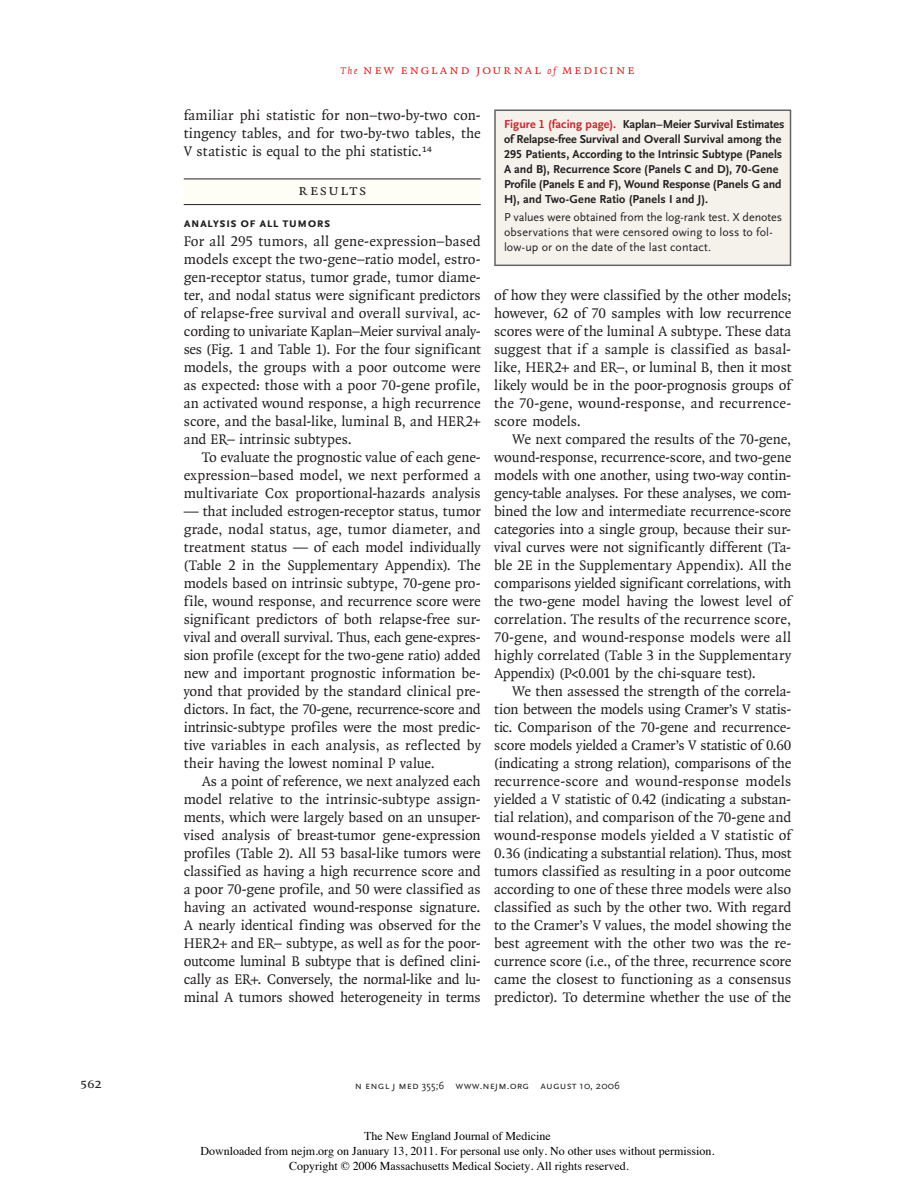
<style>
.page{position:relative;width:918px;height:1188px;background:#fff}
.page>*{position:absolute;margin:0;border:0;box-sizing:border-box;transform-origin:0 0}
.t1{font:15.75px "OTNEJM Quadraat Small Cap";letter-spacing:.095em;color:#231f20}
.t2{font:15px/18px "OTNEJM Quadraat";color:#231f20;text-align:justify}
.t3{font:14.25px "OTNEJM Quadraat Cap";color:#231f20}
.t4{font:13.5px "OTNEJM Quadraat Cap";letter-spacing:.11em;color:#ee1d23}
.t5{font:700 13.5px "OTNEJM Scala Sans Small LF Cap";letter-spacing:.02em;color:#231f20}
.t6{font:700 12px/15px "OTNEJM Scala Sans LF";color:#231f20}
.t7{font:12px/15px "Times";color:#000;text-align:center}
.t8{font:12px/15px "OTNEJM Scala Sans LF";letter-spacing:.005em;color:#231f20}
.t9{font:10.8px "OTNEJM Scala Sans LF Cap";letter-spacing:.01em;color:#231f20}
.s1{font-family:"OTNEJM Quadraat";font-style:italic;font-size:10.5px}
.s2{color:#d1232a}
.s3{font-family:"OTNEJM Scala Sans OSF"}
</style>
<div class="page">
<div style="left:184px;top:179px;width:297px;height:27px;background:#fffef6"></div>
<hr style="left:184px;top:179px;width:297px;height:1px;background:#231f20">
<hr style="left:184px;top:204px;width:297px;height:1px;background:#231f20">
<div style="left:495px;top:110px;width:295px;height:155px;background:#f5f1eb"></div>
<hr style="left:494px;top:265px;width:297px;height:1px;background:#636366">
<hr style="left:494px;top:110px;width:297px;height:1px;background:#636366">
<hr style="left:494px;top:111px;width:2px;height:154px;background:#636366">
<hr style="left:790px;top:111px;width:1px;height:154px;background:#636366">
<p class="t4" style="left:341px;top:62px;width:295px"><span class="s1">The</span> new england journal <span class="s1">of</span> medicine</p>
<p class="t2" style="left:184px;top:107px;width:299px">familiar phi statistic for non–two-by-two con&shy;tingency tables, and for two-by-two tables, the V statistic is equal to the phi statistic.<sup>14</sup></p>
<p class="t1" style="left:298px;top:181px;width:70px">Results</p>
<p class="t5" style="left:184px;top:215px;width:148px">Analysis of All Tumors</p>
<p class="t2" style="left:184px;top:233px;width:299px">For all 295 tumors, all gene-expression–based models except the two-gene–ratio model, estro&shy;gen-receptor status, tumor grade, tumor diame&shy;ter, and nodal status were significant predictors of relapse-free survival and overall survival, ac&shy;cording to univariate Kaplan–Meier survival analy&shy;ses (Fig. 1 and Table 1). For the four significant models, the groups with a poor outcome were as expected: those with a poor 70-gene profile, an activated wound response, a high recurrence score, and the basal-like, luminal B, and HER2+ and ER− intrinsic subtypes.</p>
<p class="t2" style="left:184px;top:449px;width:299px;text-indent:18px">To evaluate the prognostic value of each gene&shy;expression–based model, we next performed a multivariate Cox proportional-hazards analysis</p>
<p class="t2" style="left:184px;top:503px;width:299px">— that included estrogen-receptor status, tumor grade, nodal status, age, tumor diameter, and treatment status — of each model individually (Table 2 in the Supplementary Appendix). The models based on intrinsic subtype, 70-gene pro&shy;file, wound response, and recurrence score were significant predictors of both relapse-free sur&shy;vival and overall survival. Thus, each gene-expres&shy;sion profile (except for the two-gene ratio) added new and important prognostic information be&shy;yond that provided by the standard clinical pre&shy;dictors. In fact, the 70-gene, recurrence-score and intrinsic-subtype profiles were the most predic&shy;tive variables in each analysis, as reflected by their having the lowest nominal P value.</p>
<p class="t2" style="left:184px;top:773px;width:299px;text-indent:18px">As a point of reference, we next analyzed each model relative to the intrinsic-subtype assign&shy;ments, which were largely based on an unsuper&shy;vised analysis of breast-tumor gene-expression profiles (Table 2). All 53 basal-like tumors were classified as having a high recurrence score and a poor 70-gene profile, and 50 were classified as having an activated wound-response signature.<br>A nearly identical finding was observed for the HER2+ and ER− subtype, as well as for the poor&shy;outcome luminal B subtype that is defined clini&shy;cally as ER+. Conversely, the normal-like and lu&shy;minal A tumors showed heterogeneity in terms</p>
<p class="t6" style="left:504px;top:117px;width:282px"><span class="s2">Figure 1 (facing page).</span> Kaplan–Meier Survival Estimates of Relapse-free Survival and Overall Survival among the 295 Patients, According to the Intrinsic Subtype (Panels A and B), Recurrence Score (Panels C and D), 70-Gene Profile (Panels E and F), Wound Response (Panels G and H), and Two-Gene Ratio (Panels I and J).</p>
<p class="t8" style="left:504px;top:210px;width:280px">P values were obtained from the log-rank test. X denotes observations that were censored owing to loss to fol&shy;low-up or on the date of the last contact.</p>
<p class="t2" style="left:494px;top:287px;width:299px">of how they were classified by the other models; however, 62 of 70 samples with low recurrence scores were of the luminal A subtype. These data suggest that if a sample is classified as basal&shy;like, HER2+ and ER−, or luminal B, then it most likely would be in the poor-prognosis groups of the 70-gene, wound-response, and recurrence&shy;score models.</p>
<p class="t2" style="left:494px;top:431px;width:299px;text-indent:18px">We next compared the results of the 70-gene, wound-response, recurrence-score, and two-gene models with one another, using two-way contin&shy;gency-table analyses. For these analyses, we com&shy;bined the low and intermediate recurrence-score categories into a single group, because their sur&shy;vival curves were not significantly different (Ta&shy;ble 2E in the Supplementary Appendix). All the comparisons yielded significant correlations, with the two-gene model having the lowest level of correlation. The results of the recurrence score, 70-gene, and wound-response models were all highly correlated (Table 3 in the Supplementary Appendix) (P&lt;0.001 by the chi-square test).</p>
<p class="t2" style="left:494px;top:683px;width:299px;text-indent:18px">We then assessed the strength of the correla&shy;tion between the models using Cramer’s V statis&shy;tic. Comparison of the 70-gene and recurrence&shy;score models yielded a Cramer’s V statistic of 0.60 (indicating a strong relation), comparisons of the recurrence-score and wound-response models yielded a V statistic of 0.42 (indicating a substan&shy;tial relation), and comparison of the 70-gene and wound-response models yielded a V statistic of 0.36 (indicating a substantial relation). Thus, most tumors classified as resulting in a poor outcome according to one of these three models were also classified as such by the other two. With regard to the Cramer’s V values, the model showing the best agreement with the other two was the re&shy;currence score (i.e., of the three, recurrence score came the closest to functioning as a consensus predictor). To determine whether the use of the</p>
<p class="t3" style="left:80px;top:1075px;width:23px">562</p>
<p class="t9" style="left:355px;top:1080px;width:267px">n engl j med <span class="s3">355;6</span> www.nejm.org august <span class="s3">10</span>, <span class="s3">2006</span></p>
<p class="t7" style="left:201px;top:1130px;width:515px">The New England Journal of Medicine<br>Downloaded from nejm.org on January 13, 2011. For personal use only. No other uses without permission.<br>Copyright © 2006 Massachusetts Medical Society. All rights reserved.</p>
</div>
